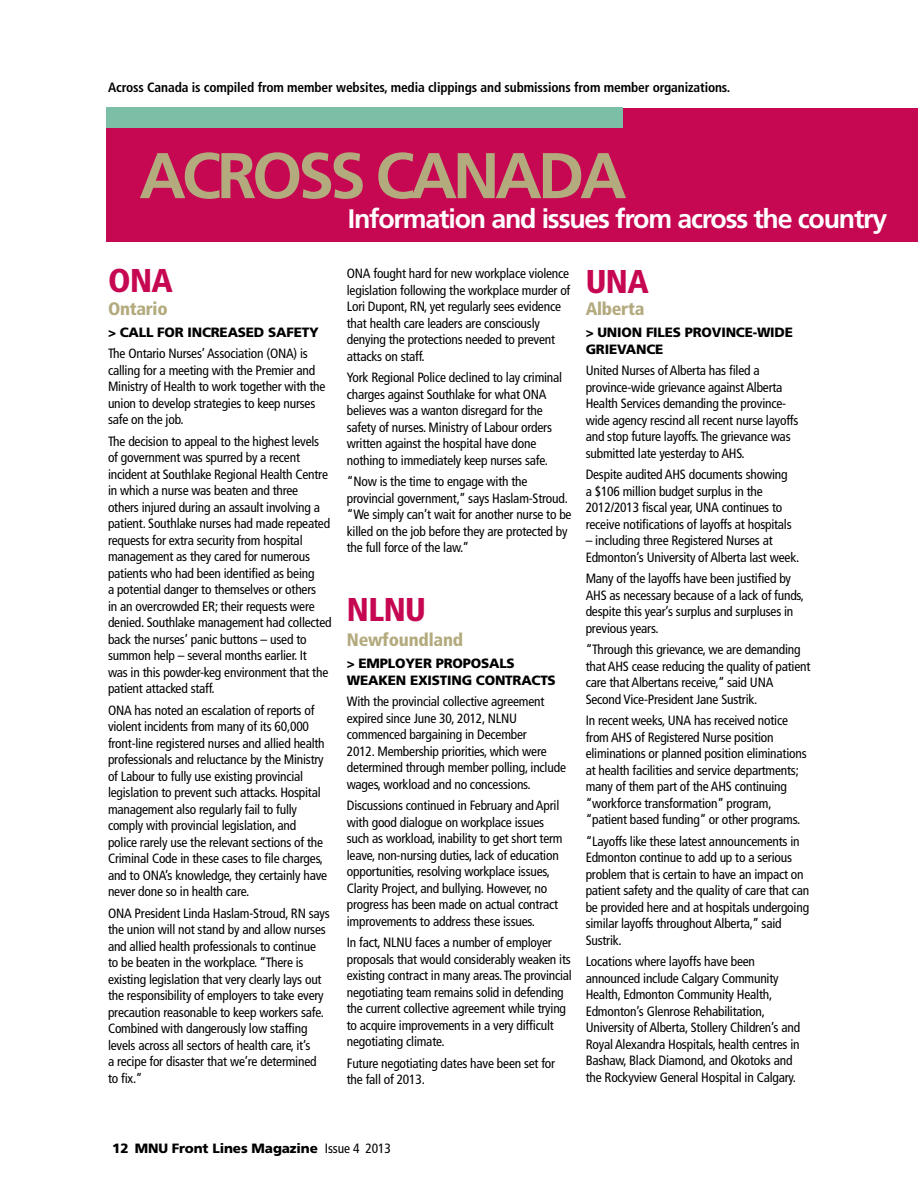
<style>
.page{position:relative;width:918px;height:1188px;background:#fff}
.page>*{position:absolute;margin:0;border:0;box-sizing:border-box;transform-origin:0 0}
.t1{font:700 64.5px "Frutiger";letter-spacing:-.065em;color:#b3aa7e}
.t2{font:900 condensed 33px "Frutiger LT Std";letter-spacing:-.015em;color:#c60751}
.t3{font:700 26.85px "Frutiger";letter-spacing:-.045em;color:#fff}
.t4{font:900 condensed 18px "Frutiger LT Std";letter-spacing:-.015em;color:#b3aa7e}
.t5{font:condensed 13.5px/16.5px "Frutiger LT Std";letter-spacing:-.015em;color:#000}
.t6{font:900 13.5px/16.8px "Frutiger LT Std";letter-spacing:-.015em;color:#000}
.t7{font:700 condensed 13.5px "Frutiger LT Std";letter-spacing:-.01em;color:#000}
.s1{font-weight:400;font-stretch:condensed}
</style>
<div class="page">
<div style="left:107px;top:108px;width:811px;height:134px;background:#c60751"></div>
<div style="left:107px;top:107px;width:516px;height:21px;background:#7abfa6"></div>
<p class="t7" style="left:108px;top:79px;width:624px">Across Canada is compiled from member websites, media clippings and submissions from member organizations.</p>
<h1 class="t1" style="left:139px;top:138px;width:489px">ACROSS CANADA</h1>
<h3 class="t3" style="left:348px;top:203px;width:541px">Information and issues from across the country</h3>
<h2 class="t2" style="left:108px;top:260px;width:67px">ONA</h2>
<h3 class="t4" style="left:108px;top:298px;width:61px">Ontario</h3>
<p class="t6" style="left:108px;top:324px;width:212px">&gt; CALL FOR INCREASED SAFETY</p>
<p class="t5" style="left:108px;top:345px;width:219px">The Ontario Nurses’ Association (ONA) is calling for a meeting with the Premier and Ministry of Health to work together with the union to develop strategies to keep nurses safe on the job.</p>
<p class="t5" style="left:108px;top:433px;width:225px">The decision to appeal to the highest levels of government was spurred by a recent incident at Southlake Regional Health Centre in which a nurse was beaten and three others injured during an assault involving a patient. Southlake nurses had made repeated requests for extra security from hospital management as they cared for numerous patients who had been identified as being<br>a potential danger to themselves or others<br>in an overcrowded ER; their requests were denied. Southlake management had collected back the nurses’ panic buttons – used to summon help – several months earlier. It<br>was in this powder-keg environment that the patient attacked staff.</p>
<p class="t5" style="left:108px;top:702px;width:221px">ONA has noted an escalation of reports of violent incidents from many of its 60,000 front-line registered nurses and allied health professionals and reluctance by the Ministry of Labour to fully use existing provincial legislation to prevent such attacks. Hospital management also regularly fail to fully comply with provincial legislation, and police rarely use the relevant sections of the Criminal Code in these cases to file charges, and to ONA’s knowledge, they certainly have never done so in health care.</p>
<p class="t5" style="left:108px;top:905px;width:223px">ONA President Linda Haslam-Stroud, RN says the union will not stand by and allow nurses and allied health professionals to continue<br>to be beaten in the workplace. “There is existing legislation that very clearly lays out the responsibility of employers to take every precaution reasonable to keep workers safe.<br>Combined with dangerously low staffing levels across all sectors of health care, it’s<br>a recipe for disaster that we’re determined to fix.”</p>
<p class="t5" style="left:347px;top:266px;width:225px">ONA fought hard for new workplace violence legislation following the workplace murder of Lori Dupont, RN, yet regularly sees evidence that health care leaders are consciously denying the protections needed to prevent attacks on staff.</p>
<p class="t5" style="left:347px;top:370px;width:217px">York Regional Police declined to lay criminal charges against Southlake for what ONA believes was a wanton disregard for the safety of nurses. Ministry of Labour orders written against the hospital have done nothing to immediately keep nurses safe.</p>
<p class="t5" style="left:347px;top:474px;width:226px">“Now is the time to engage with the provincial government,” says Haslam-Stroud. “We simply can’t wait for another nurse to be killed on the job before they are protected by the full force of the law.”</p>
<h2 class="t2" style="left:347px;top:590px;width:81px">NLNU</h2>
<h3 class="t4" style="left:347px;top:629px;width:118px">Newfoundland</h3>
<p class="t6" style="left:347px;top:655px;width:211px">&gt; EMPLOYER PROPOSALS<br>WEAKEN EXISTING CONTRACTS</p>
<p class="t5" style="left:347px;top:693px;width:221px">With the provincial collective agreement expired since June 30, 2012, NLNU commenced bargaining in December<br>2012. Membership priorities, which were determined through member polling, include wages, workload and no concessions.</p>
<p class="t5" style="left:347px;top:797px;width:217px">Discussions continued in February and April with good dialogue on workplace issues such as workload, inability to get short term leave, non-nursing duties, lack of education opportunities, resolving workplace issues, Clarity Project, and bullying. However, no progress has been made on actual contract improvements to address these issues.</p>
<p class="t5" style="left:347px;top:934px;width:227px">In fact, NLNU faces a number of employer proposals that would considerably weaken its existing contract in many areas. The provincial negotiating team remains solid in defending the current collective agreement while trying to acquire improvements in a very difficult negotiating climate.</p>
<p class="t5" style="left:347px;top:1055px;width:210px">Future negotiating dates have been set for the fall of 2013.</p>
<h2 class="t2" style="left:586px;top:262px;width:65px">UNA</h2>
<h3 class="t4" style="left:586px;top:298px;width:60px">Alberta</h3>
<p class="t6" style="left:586px;top:324px;width:209px">&gt; UNION FILES PROVINCE-WIDE<br>GRIEVANCE</p>
<p class="t5" style="left:586px;top:362px;width:214px">United Nurses of Alberta has filed a province-wide grievance against Alberta Health Services demanding the province&shy;wide agency rescind all recent nurse layoffs and stop future layoffs. The grievance was submitted late yesterday to AHS.</p>
<p class="t5" style="left:586px;top:466px;width:208px">Despite audited AHS documents showing a $106 million budget surplus in the 2012/2013 fiscal year, UNA continues to receive notifications of layoffs at hospitals</p>
<p class="t5" style="left:586px;top:532px;width:215px">– including three Registered Nurses at<br>Edmonton’s University of Alberta last week.</p>
<p class="t5" style="left:586px;top:570px;width:220px">Many of the layoffs have been justified by AHS as necessary because of a lack of funds, despite this year’s surplus and surpluses in previous years.</p>
<p class="t5" style="left:586px;top:641px;width:226px">“Through this grievance, we are demanding that AHS cease reducing the quality of patient care that Albertans receive,” said UNA Second Vice-President Jane Sustrik.</p>
<p class="t5" style="left:586px;top:712px;width:223px">In recent weeks, UNA has received notice from AHS of Registered Nurse position eliminations or planned position eliminations at health facilities and service departments; many of them part of the AHS continuing “workforce transformation” program, “patient based funding” or other programs.</p>
<p class="t5" style="left:586px;top:833px;width:225px">“Layoffs like these latest announcements in Edmonton continue to add up to a serious problem that is certain to have an impact on patient safety and the quality of care that can be provided here and at hospitals undergoing similar layoffs throughout Alberta,” said Sustrik.</p>
<p class="t5" style="left:586px;top:953px;width:216px">Locations where layoffs have been announced include Calgary Community Health, Edmonton Community Health, Edmonton’s Glenrose Rehabilitation, University of Alberta, Stollery Children’s and Royal Alexandra Hospitals, health centres in Bashaw, Black Diamond, and Okotoks and the Rockyview General Hospital in Calgary.</p>
<p class="t6" style="left:112px;top:1139px;width:280px">12 MNU Front Lines Magazine <span class="s1">Issue 4 2013</span></p>
</div>
